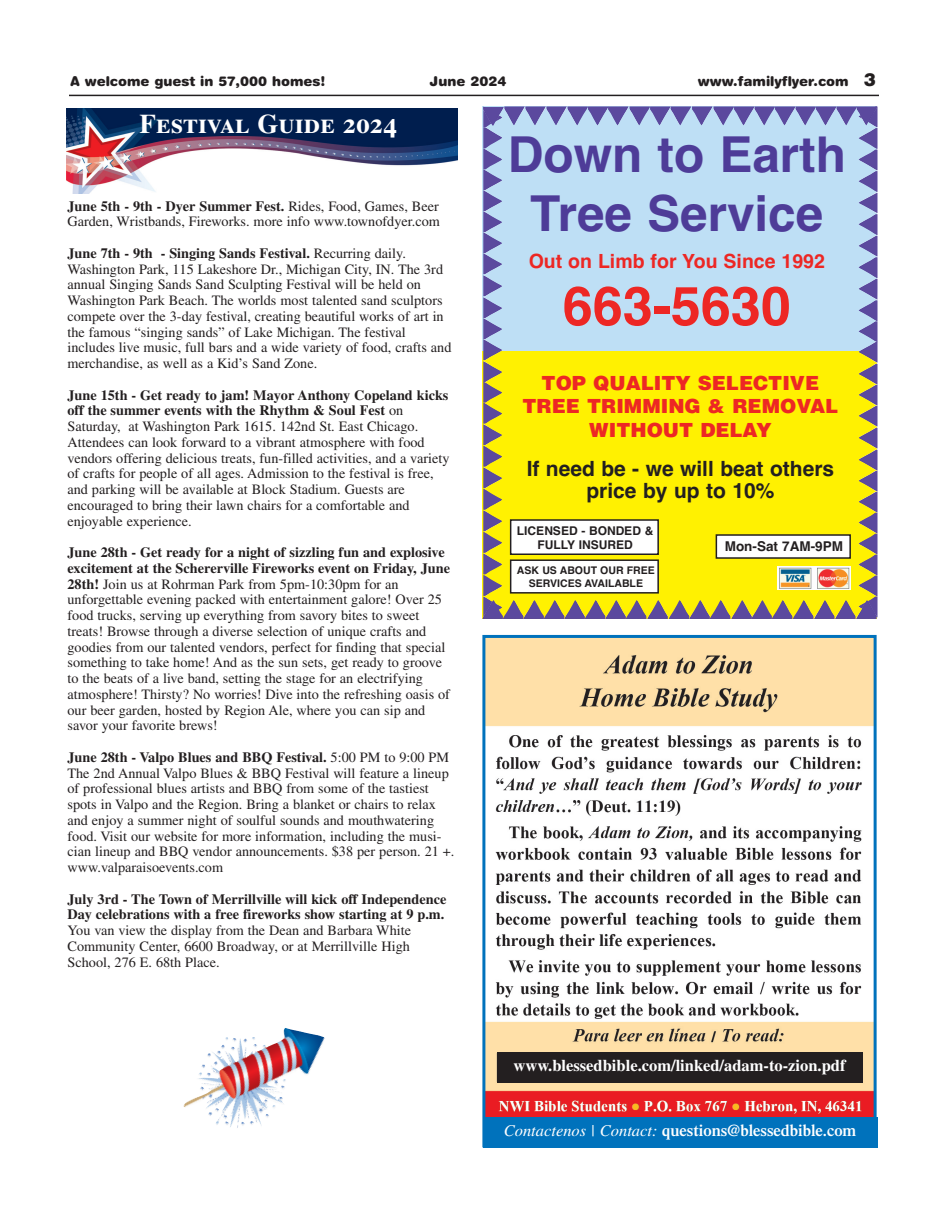
<style>
.page{position:relative;width:945px;height:1215px;background:#fff}
.page>*{position:absolute;margin:0;border:0;box-sizing:border-box;transform-origin:0 0}
.t1{font:700 54px "Helvetica";color:#ed2724}
.t2{font:700 49.5px/59.4px "Helvetica";color:#4e3c98;text-align:center}
.t3{font:27px "Times Bold SC";color:#fff}
.t4{font:700 21px/22.5px "Helvetica";color:#231f20;text-align:center}
.t5{font:900 19.5px/23.4px "Helvetica";color:#ed2724;text-align:center}
.t6{font:700 19.5px "Helvetica";color:#ed2724}
.t7{font:600 16.5px "Times";color:#fff}
.t8{font:700 16.5px "Times";color:#fff}
.t9{font:14.25px/15.8px "Times";color:#231f20}
.t10{font:700 14.25px/15.8px "Times";color:#231f20}
.t11{font:900 13.5px "Helvetica Rounded";color:#231f20}
.t12{font:700 13.5px "Helvetica";color:#231f20}
.t13{font:700 12px/14.4px "Helvetica";color:#231f20;text-align:center}
.t14{font:700 10.5px/12.6px "Helvetica";color:#231f20;text-align:center}
.s1{font-family:"Helvetica";font-size:18px}
.s2{font-weight:700}
.s3{font-weight:400;font-style:italic}
</style>
<div class="page">
<hr style="left:69px;top:95px;width:810px;height:1px;background:#231f20">
<div style="left:482px;top:350px;width:395px;height:269px;background:#fff101"></div>
<div style="left:482px;top:106px;width:395px;height:245px;background:#bedff5"></div>
<div style="left:511px;top:520px;width:147px;height:34px;background:#fff"></div>
<div style="left:510px;top:519px;width:149px;height:36px;border:2px solid #231f20"></div>
<div style="left:511px;top:560px;width:147px;height:33px;background:#fff"></div>
<div style="left:510px;top:559px;width:149px;height:35px;border:2px solid #231f20"></div>
<div style="left:716px;top:535px;width:134px;height:23px;background:#fff"></div>
<div style="left:716px;top:534px;width:135px;height:25px;border:2px solid #231f20"></div>
<img style="left:777px;top:566px;width:73px;height:24px">
<img style="left:483px;top:126px;width:19px;height:474px">
<img style="left:859px;top:106px;width:19px;height:511px">
<img style="left:482px;top:600px;width:395px;height:19px">
<img style="left:483px;top:106px;width:394px;height:20px">
<img style="left:486px;top:639px;width:387px;height:478px">
<div style="left:482px;top:635px;width:395px;height:512px;border:3px solid #0072bc"></div>
<div style="left:497px;top:1052px;width:365px;height:31px;background:#231f20"></div>
<div style="left:483px;top:1117px;width:394px;height:31px;background:#0072bc"></div>
<img style="left:66px;top:108px;width:392px;height:86px">
<img style="left:183px;top:1028px;width:142px;height:100px">
<p class="t11" style="left:70px;top:76px;width:257px">A welcome guest in 57,000 homes!</p>
<p class="t11" style="left:430px;top:76px;width:78px">June 2024</p>
<p class="t11" style="left:698px;top:76px;width:179px">www.familyflyer.com <span class="s1">3</span></p>
<h3 class="t3" style="left:140px;top:108px;width:259px">Festival Guide 2024</h3>
<p class="t9" style="left:68px;top:199px;width:374px"><span class="s2">June 5th - 9th - Dyer Summer Fest.</span> Rides, Food, Games, Beer<br>Garden, Wristbands, Fireworks. more info www.townofdyer.com</p>
<p class="t9" style="left:68px;top:247px;width:386px"><span class="s2">June 7th - 9th - Singing Sands Festival.</span> Recurring daily.<br>Washington Park, 115 Lakeshore Dr., Michigan City, IN. The 3rd annual Singing Sands Sand Sculpting Festival will be held on Washington Park Beach. The worlds most talented sand sculptors compete over the 3-day festival, creating beautiful works of art in the famous “singing sands” of Lake Michigan. The festival includes live music, full bars and a wide variety of food, crafts and merchandise, as well as a Kid’s Sand Zone.</p>
<p class="t9" style="left:68px;top:388px;width:384px"><span class="s2">June 15th - Get ready to jam! Mayor Anthony Copeland kicks off the summer events with the Rhythm &amp; Soul Fest</span> on Saturday, at Washington Park 1615. 142nd St. East Chicago.<br>Attendees can look forward to a vibrant atmosphere with food vendors offering delicious treats, fun-filled activities, and a variety of crafts for people of all ages. Admission to the festival is free, and parking will be available at Block Stadium. Guests are encouraged to bring their lawn chairs for a comfortable and enjoyable experience.</p>
<p class="t9" style="left:68px;top:546px;width:384px"><span class="s2">June 28th - Get ready for a night of sizzling fun and explosive excitement at the Schererville Fireworks event on Friday, June 28th!</span> Join us at Rohrman Park from 5pm-10:30pm for an unforgettable evening packed with entertainment galore! Over 25 food trucks, serving up everything from savory bites to sweet treats! Browse through a diverse selection of unique crafts and goodies from our talented vendors, perfect for finding that special something to take home! And as the sun sets, get ready to groove to the beats of a live band, setting the stage for an electrifying atmosphere! Thirsty? No worries! Dive into the refreshing oasis of our beer garden, hosted by Region Ale, where you can sip and savor your favorite brews!</p>
<p class="t9" style="left:68px;top:751px;width:388px"><span class="s2">June 28th - Valpo Blues and BBQ Festival.</span> 5:00 PM to 9:00 PM The 2nd Annual Valpo Blues &amp; BBQ Festival will feature a lineup of professional blues artists and BBQ from some of the tastiest spots in Valpo and the Region. Bring a blanket or chairs to relax and enjoy a summer night of soulful sounds and mouthwatering food. Visit our website for more information, including the musi&shy;cian lineup and BBQ vendor announcements. $38 per person. 21 +. www.valparaisoevents.com</p>
<p class="t10" style="left:68px;top:892px;width:380px">July 3rd - The Town of Merrillville will kick off Independence<br>Day celebrations with a free fireworks show starting at 9 p.m.</p>
<p class="t9" style="left:68px;top:924px;width:345px;text-align:justify">You van view the display from the Dean and Barbara White Community Center, 6600 Broadway, or at Merrillville High School, 276 E. 68th Place.</p>
<h2 class="t2" style="left:508px;top:125px;width:340px">Down to Earth<br>Tree Service</h2>
<h3 class="t6" style="left:529px;top:250px;width:298px">Out on Limb for You Since 1992</h3>
<h1 class="t1" style="left:563px;top:275px;width:230px">663-5630</h1>
<h3 class="t5" style="left:523px;top:373px;width:317px">TOP QUALITY SELECTIVE<br>TREE TRIMMING &amp; REMOVAL<br>WITHOUT DELAY</h3>
<h3 class="t4" style="left:527px;top:457px;width:309px">If need be - we will beat others price by up to 10%</h3>
<p class="t13" style="left:517px;top:523px;width:138px">LICENSED - BONDED &amp;<br>FULLY INSURED</p>
<p class="t14" style="left:517px;top:564px;width:139px">ASK US ABOUT OUR FREE<br>SERVICES AVAILABLE</p>
<p class="t12" style="left:725px;top:538px;width:120px">Mon-Sat 7AM-9PM</p>
<p class="t8" style="left:514px;top:1060px;width:334px">www.blessedbible.com/linked/adam-to-zion.pdf</p>
<p class="t7" style="left:504px;top:1124px;width:354px"><span class="s3">Contactenos | Contact:</span> questions@blessedbible.com</p>
</div>
